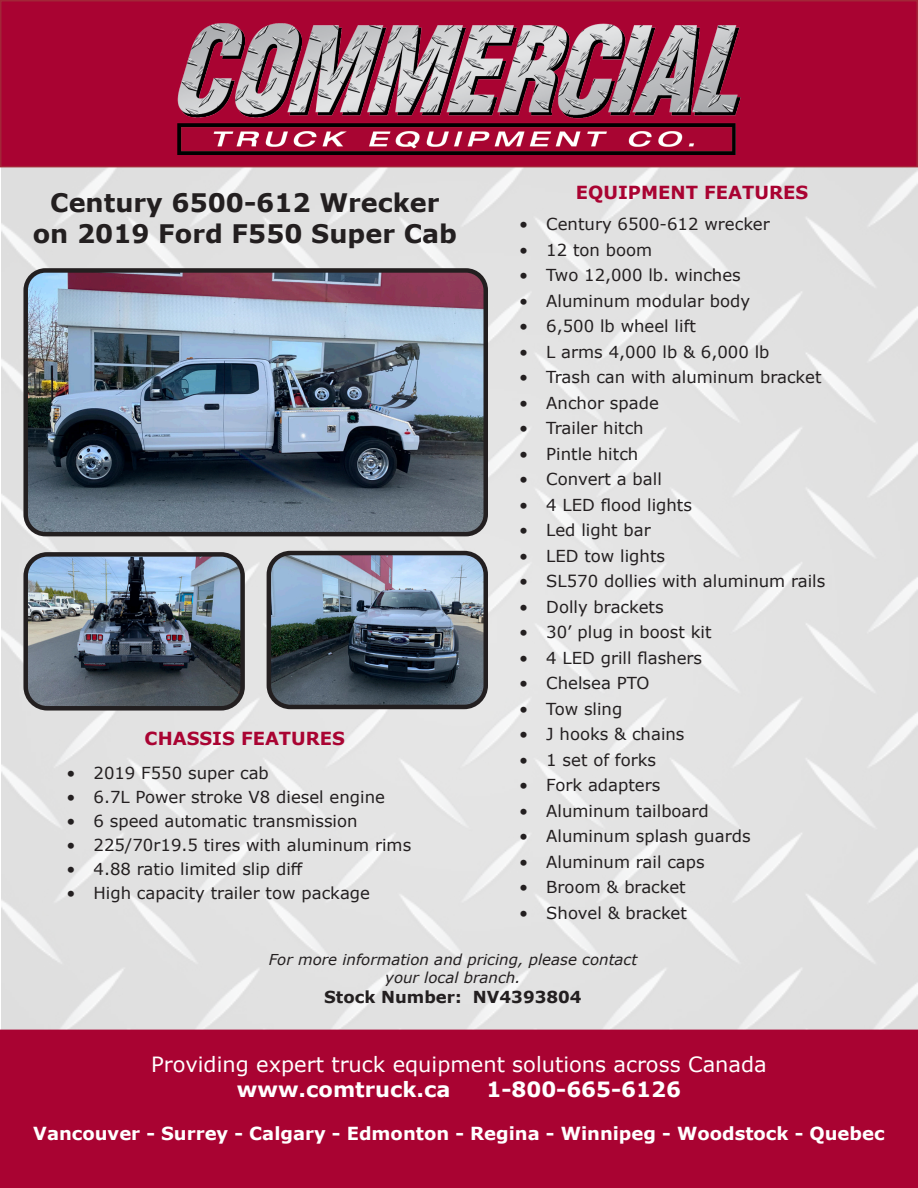
<style>
.page{position:relative;width:918px;height:1188px;background:#fff}
.page>*{position:absolute;margin:0;border:0;box-sizing:border-box;transform-origin:0 0}
.t1{font:700 25.5px "Verdana";color:#231f20}
.t2{font:21px "Verdana";color:#fff}
.t3{font:700 21px "Verdana";color:#fff}
.t4{font:700 18px "Verdana";color:#fff}
.t5{font:700 18px "Verdana";color:#a90332}
.t6{font:16.5px "Verdana";color:#231f20}
.t7{font:700 16.5px "Verdana";color:#231f20}
.t8{font:italic 15px/18px "Verdana";color:#231f20;text-align:center}
</style>
<div class="page">
<div style="left:1px;top:1px;width:916px;height:166px;background:#a90332"></div>
<img style="left:177px;top:23px;width:564px;height:132px">
<div style="left:0;top:0;width:918px;height:167px;border:2px solid #a32638"></div>
<div style="left:1px;top:1030px;width:916px;height:157px;background:#a90332"></div>
<div style="left:0;top:1030px;width:918px;height:158px;border:2px solid #a90332"></div>
<img style="left:26px;top:270px;width:460px;height:264px">
<div style="left:23px;top:268px;width:465px;height:268px;border:4px solid #231f20;border-radius:20px"></div>
<img style="left:26px;top:554px;width:217px;height:154px">
<div style="left:23px;top:552px;width:222px;height:159px;border:4px solid #231f20;border-radius:22px"></div>
<img style="left:269px;top:553px;width:217px;height:154px">
<div style="left:267px;top:551px;width:221px;height:158px;border:4px solid #231f20;border-radius:22px"></div>
<p class="t1" style="left:50px;top:185px;width:391px">Century 6500-612 Wrecker</p>
<p class="t1" style="left:33px;top:216px;width:426px">on 2019 Ford F550 Super Cab</p>
<p class="t5" style="left:145px;top:726px;width:202px">CHASSIS FEATURES</p>
<p class="t6" style="left:67px;top:761px;width:204px">• 2019 F550 super cab</p>
<p class="t6" style="left:67px;top:785px;width:320px">• 6.7L Power stroke V8 diesel engine</p>
<p class="t6" style="left:67px;top:809px;width:293px">• 6 speed automatic transmission</p>
<p class="t6" style="left:67px;top:833px;width:346px">• 225/70r19.5 tires with aluminum rims</p>
<p class="t6" style="left:67px;top:857px;width:238px">• 4.88 ratio limited slip diff</p>
<p class="t6" style="left:67px;top:881px;width:305px">• High capacity trailer tow package</p>
<p class="t5" style="left:576px;top:180px;width:234px">EQUIPMENT FEATURES</p>
<p class="t6" style="left:519px;top:213px;width:252px">• Century 6500-612 wrecker</p>
<p class="t6" style="left:519px;top:239px;width:134px">• 12 ton boom</p>
<p class="t6" style="left:519px;top:264px;width:223px">• Two 12,000 lb. winches</p>
<p class="t6" style="left:519px;top:290px;width:233px">• Aluminum modular body</p>
<p class="t6" style="left:519px;top:315px;width:178px">• 6,500 lb wheel lift</p>
<p class="t6" style="left:519px;top:341px;width:252px">• L arms 4,000 lb &amp; 6,000 lb</p>
<p class="t6" style="left:519px;top:366px;width:304px">• Trash can with aluminum bracket</p>
<p class="t6" style="left:519px;top:392px;width:141px">• Anchor spade</p>
<p class="t6" style="left:519px;top:417px;width:126px">• Trailer hitch</p>
<p class="t6" style="left:519px;top:443px;width:121px">• Pintle hitch</p>
<p class="t6" style="left:519px;top:468px;width:144px">• Convert a ball</p>
<p class="t6" style="left:519px;top:494px;width:174px">• 4 LED flood lights</p>
<p class="t6" style="left:519px;top:519px;width:133px">• Led light bar</p>
<p class="t6" style="left:519px;top:545px;width:147px">• LED tow lights</p>
<p class="t6" style="left:519px;top:570px;width:308px">• SL570 dollies with aluminum rails</p>
<p class="t6" style="left:519px;top:596px;width:146px">• Dolly brackets</p>
<p class="t6" style="left:519px;top:621px;width:194px">• 30’ plug in boost kit</p>
<p class="t6" style="left:519px;top:647px;width:184px">• 4 LED grill flashers</p>
<p class="t6" style="left:519px;top:672px;width:132px">• Chelsea PTO</p>
<p class="t6" style="left:519px;top:698px;width:105px">• Tow sling</p>
<p class="t6" style="left:519px;top:723px;width:167px">• J hooks &amp; chains</p>
<p class="t6" style="left:519px;top:749px;width:138px">• 1 set of forks</p>
<p class="t6" style="left:519px;top:774px;width:143px">• Fork adapters</p>
<p class="t6" style="left:519px;top:800px;width:191px">• Aluminum tailboard</p>
<p class="t6" style="left:519px;top:825px;width:233px">• Aluminum splash guards</p>
<p class="t6" style="left:519px;top:851px;width:187px">• Aluminum rail caps</p>
<p class="t6" style="left:519px;top:876px;width:168px">• Broom &amp; bracket</p>
<p class="t6" style="left:519px;top:902px;width:169px">• Shovel &amp; bracket</p>
<p class="t8" style="left:269px;top:951px;width:370px">For more information and pricing, please contact your local branch.</p>
<p class="t7" style="left:324px;top:986px;width:259px">Stock Number: NV4393804</p>
<p class="t2" style="left:151px;top:1049px;width:617px">Providing expert truck equipment solutions across Canada</p>
<p class="t3" style="left:237px;top:1074px;width:215px">www.comtruck.ca</p>
<p class="t3" style="left:487px;top:1074px;width:196px">1-800-665-6126</p>
<p class="t4" style="left:33px;top:1121px;width:853px">Vancouver - Surrey - Calgary - Edmonton - Regina - Winnipeg - Woodstock - Quebec</p>
</div>
